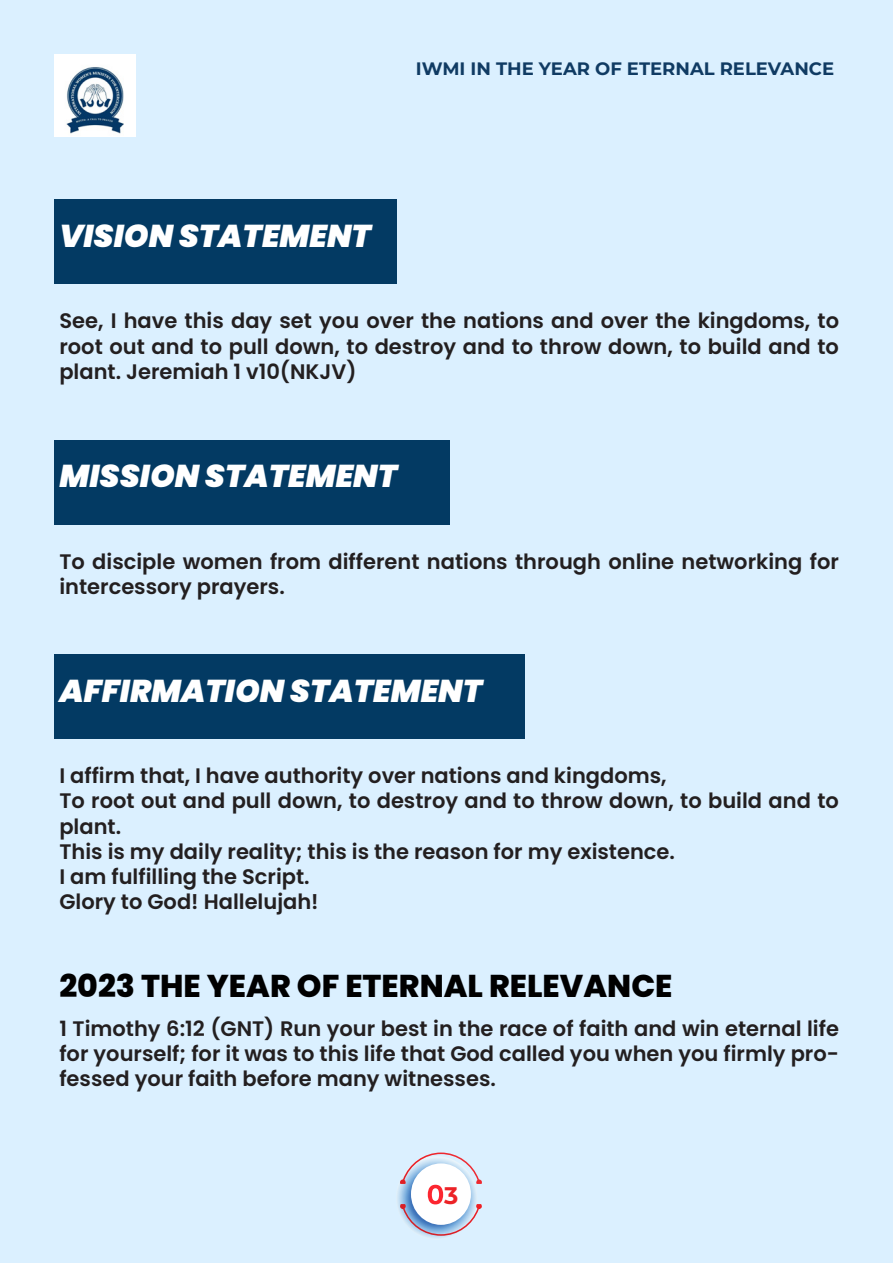
<style>
.page{position:relative;width:893px;height:1263px;background:#dbf0ff}
.page>*{position:absolute;margin:0;border:0;box-sizing:border-box;transform-origin:0 0}
.t1{font:italic 900 31.5px "Poppins";color:#fff}
.t2{font:800 31.5px "Poppins";color:#000}
.t3{font:700 24px "Montserrat";color:#ec2327}
.t4{font:600 21px/25.2px "Poppins";color:#231f20;text-align:justify}
.t5{font:700 18px "Montserrat";color:#103b63}
</style>
<div class="page">
<div style="left:54px;top:199px;width:342px;height:85px;background:#033a63"></div>
<div style="left:54px;top:440px;width:395px;height:84px;background:#033a63"></div>
<div style="left:54px;top:654px;width:470px;height:85px;background:#033a63"></div>
<img style="left:54px;top:54px;width:82px;height:83px">
<svg style="left:398px;top:1152px;width:84px;height:85px"></svg>
<p class="t5" style="left:416px;top:57px;width:420px">IWMI IN THE YEAR OF ETERNAL RELEVANCE</p>
<p class="t1" style="left:59px;top:217px;width:313px">VISION STATEMENT</p>
<p class="t4" style="left:59px;top:308px;width:781px">See, I have this day set you over the nations and over the kingdoms, to root out and to pull down, to destroy and to throw down, to build and to plant. Jeremiah 1 v10(NKJV)</p>
<p class="t1" style="left:59px;top:458px;width:339px">MISSION STATEMENT</p>
<p class="t4" style="left:59px;top:549px;width:781px">To disciple women from different nations through online networking for intercessory prayers.</p>
<p class="t1" style="left:59px;top:672px;width:424px">AFFIRMATION STATEMENT</p>
<p class="t4" style="left:59px;top:763px;width:609px">I affirm that, I have authority over nations and kingdoms,</p>
<p class="t4" style="left:59px;top:788px;width:781px">To root out and pull down, to destroy and to throw down, to build and to plant.</p>
<p class="t4" style="left:59px;top:839px;width:617px">This is my daily reality; this is the reason for my existence.</p>
<p class="t4" style="left:59px;top:864px;width:252px">I am fulfilling the Script.</p>
<p class="t4" style="left:59px;top:889px;width:261px">Glory to God! Hallelujah!</p>
<p class="t2" style="left:59px;top:968px;width:615px">2023 THE YEAR OF ETERNAL RELEVANCE</p>
<p class="t4" style="left:59px;top:1016px;width:781px">1 Timothy 6:12 (GNT) Run your best in the race of faith and win eternal life for yourself; for it was to this life that God called you when you firmly pro&shy;fessed your faith before many witnesses.</p>
<p class="t3" style="left:444px;top:1179px;width:16px">3</p>
</div>
